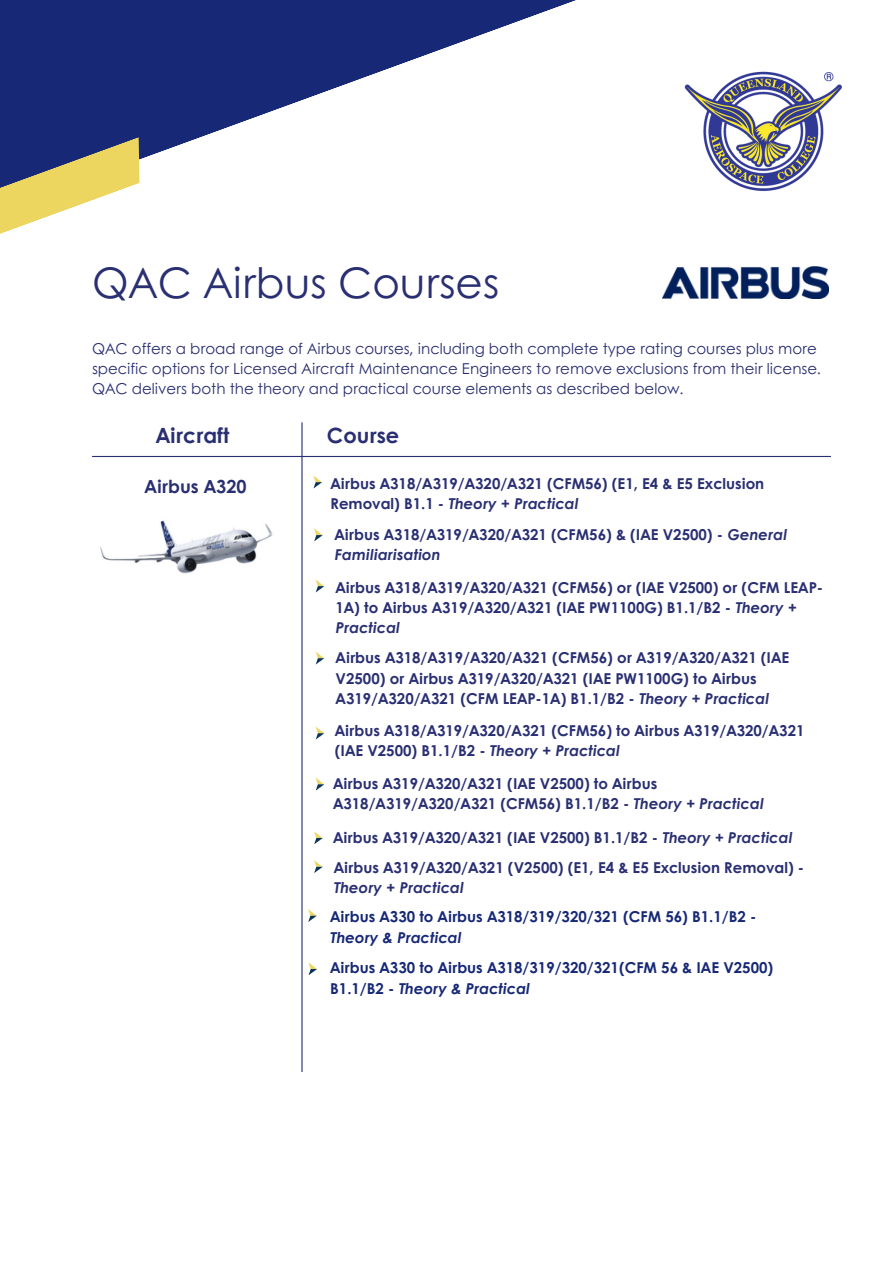
<style>
.page{position:relative;width:894px;height:1264px;background:#fff}
.page>*{position:absolute;margin:0;border:0;box-sizing:border-box;transform-origin:0 0}
.t1{font:42px "Century Gothic";color:#292f72}
.t2{font:700 21px "Century Gothic";color:#292f72}
.t3{font:700 18px "Century Gothic";color:#292f72}
.t4{font:700 15px/20.2px "Century Gothic";color:#292f72}
.t5{font:15px/20.2px "Century Gothic";color:#292f72}
.t6{font:700 15px/20.2px "Century Gothic";color:#162876}
.s1{font-style:italic}
</style>
<div class="page">
<img style="left:684px;top:71px;width:158px;height:120px">
<svg style="left:0;top:0;width:576px;height:183px;fill:#162876"></svg>
<svg style="left:0;top:137px;width:139px;height:97px"></svg>
<hr style="left:92px;top:456px;width:738px;height:1px;background:#292f72">
<hr style="left:301px;top:422px;width:1px;height:649px;background:#292f72">
<svg style="left:313px;top:476px;width:8px;height:12px"></svg>
<svg style="left:314px;top:528px;width:8px;height:13px"></svg>
<svg style="left:315px;top:579px;width:8px;height:13px"></svg>
<svg style="left:314px;top:831px;width:8px;height:13px"></svg>
<svg style="left:315px;top:652px;width:8px;height:12px"></svg>
<img style="left:662px;top:267px;width:166px;height:31px">
<img style="left:100px;top:520px;width:173px;height:54px">
<svg style="left:315px;top:727px;width:8px;height:12px"></svg>
<svg style="left:315px;top:778px;width:8px;height:12px"></svg>
<svg style="left:314px;top:860px;width:8px;height:12px"></svg>
<svg style="left:308px;top:962px;width:8px;height:12px"></svg>
<svg style="left:308px;top:909px;width:8px;height:12px"></svg>
<p class="t1" style="left:92px;top:251px;width:408px">QAC Airbus Courses</p>
<p class="t5" style="left:92px;top:337px;width:730px">QAC offers a broad range of Airbus courses, including both complete type rating courses plus more specific options for Licensed Aircraft Maintenance Engineers to remove exclusions from their license.<br>QAC delivers both the theory and practical course elements as described below.</p>
<h2 class="t2" style="left:156px;top:419px;width:75px">Aircraft</h2>
<h2 class="t2" style="left:327px;top:419px;width:74px">Course</h2>
<h3 class="t4" style="left:330px;top:472px;width:435px">Airbus A318/A319/A320/A321 (CFM56) (E1, E4 &amp; E5 Exclusion<br>Removal) B1.1 - <span class="s1">Theory + Practical</span></h3>
<p class="t4" style="left:334px;top:523px;width:454px">Airbus A318/A319/A320/A321 (CFM56) &amp; (IAE V2500) - <span class="s1">General<br>Familiarisation</span></p>
<h4 class="t4" style="left:335px;top:576px;width:489px">Airbus A318/A319/A320/A321 (CFM56) or (IAE V2500) or (CFM LEAP-<br>1A) to Airbus A319/A320/A321 (IAE PW1100G) B1.1/B2 - <span class="s1">Theory +<br>Practical</span></h4>
<p class="t3" style="left:144px;top:473px;width:103px">Airbus A320</p>
<h4 class="t4" style="left:335px;top:647px;width:455px">Airbus A318/A319/A320/A321 (CFM56) or A319/A320/A321 (IAE<br>V2500) or Airbus A319/A320/A321 (IAE PW1100G) to Airbus<br>A319/A320/A321 (CFM LEAP-1A) B1.1/B2 - <span class="s1">Theory + Practical</span></h4>
<h4 class="t4" style="left:335px;top:719px;width:471px">Airbus A318/A319/A320/A321 (CFM56) to Airbus A319/A320/A321 (IAE V2500) B1.1/B2 - <span class="s1">Theory + Practical</span></h4>
<p class="t4" style="left:333px;top:773px;width:432px">Airbus A319/A320/A321 (IAE V2500) to Airbus<br>A318/A319/A320/A321 (CFM56) B1.1/B2 - <span class="s1">Theory + Practical</span></p>
<h4 class="t4" style="left:333px;top:826px;width:460px">Airbus A319/A320/A321 (IAE V2500) B1.1/B2 - <span class="s1">Theory + Practical</span></h4>
<p class="t4" style="left:334px;top:856px;width:472px">Airbus A319/A320/A321 (V2500) (E1, E4 &amp; E5 Exclusion Removal) -<br><span class="s1">Theory + Practical</span></p>
<h4 class="t6" style="left:330px;top:906px;width:427px">Airbus A330 to Airbus A318/319/320/321 (CFM 56) B1.1/B2 -<br><span class="s1">Theory &amp; Practical</span></h4>
<p class="t6" style="left:330px;top:957px;width:444px">Airbus A330 to Airbus A318/319/320/321(CFM 56 &amp; IAE V2500)<br>B1.1/B2 - <span class="s1">Theory &amp; Practical</span></p>
</div>
